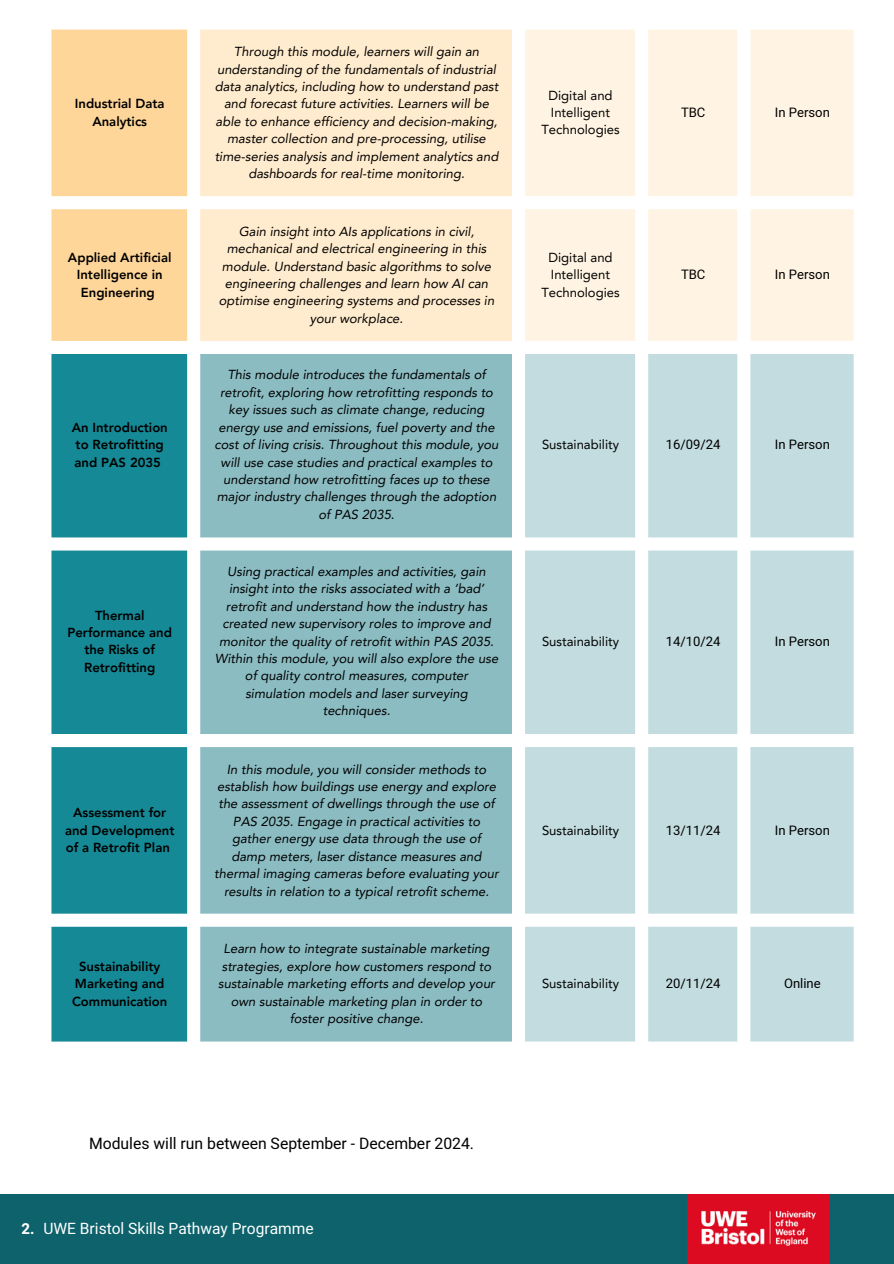
<style>
.page{position:relative;width:894px;height:1264px;background:#fff}
.page>*{position:absolute;margin:0;border:0;box-sizing:border-box;transform-origin:0 0}
.t1{font:15.75px "Heebo";color:#000}
.t2{font:15.6px "Heebo";color:#fff}
.t3{font:700 15px "Heebo";color:#fff}
.t4{font:italic 13.05px/17.4px "Avenir LT Pro";color:#000;text-align:center}
.t5{font:800 13.05px/17.4px "Avenir LT Pro";color:#000;text-align:center}
.t6{font:13.05px/17.4px "Avenir LT Pro";color:#000;text-align:center}
.t7{font:13.05px "Heebo";color:#000}
</style>
<div class="page">
<div style="left:51px;top:30px;width:136px;height:311px;background:#ffd699"></div>
<svg style="left:200px;top:30px;width:312px;height:311px;background:#ffeccf"></svg>
<svg style="left:525px;top:30px;width:328px;height:311px;background:#fff5e6"></svg>
<div style="left:51px;top:354px;width:136px;height:687px;background:#158996"></div>
<div style="left:200px;top:354px;width:312px;height:687px;background:#8bbcc2"></div>
<svg style="left:525px;top:354px;width:328px;height:687px;background:#cbe1e3"></svg>
<div style="left:0;top:1194px;width:893px;height:69px;background:#0d626b"></div>
<img style="left:687px;top:1194px;width:141px;height:69px">
<p class="t5" style="left:75px;top:96px;width:91px">Industrial Data<br>Analytics</p>
<p class="t5" style="left:68px;top:250px;width:105px">Applied Artificial<br>Intelligence in<br>Engineering</p>
<p class="t5" style="left:72px;top:419px;width:98px;text-align:left">An Introduction to Retrofitting and PAS 2035</p>
<p class="t5" style="left:67px;top:607px;width:106px">Thermal<br>Performance and the Risks of<br>Retrofitting</p>
<p class="t5" style="left:65px;top:805px;width:111px">Assessment for and Development of a Retrofit Plan</p>
<p class="t5" style="left:72px;top:958px;width:97px">Sustainability<br>Marketing and<br>Communication</p>
<p class="t4" style="left:215px;top:44px;width:285px">Through this module, learners will gain an understanding of the fundamentals of industrial data analytics, including how to understand past and forecast future activities. Learners will be able to enhance efficiency and decision-making, master collection and pre-processing, utilise time-series analysis and implement analytics and dashboards for real-time monitoring.</p>
<p class="t4" style="left:219px;top:224px;width:277px">Gain insight into AIs applications in civil, mechanical and electrical engineering in this module. Understand basic algorithms to solve engineering challenges and learn how AI can optimise engineering systems and processes in your workplace.</p>
<p class="t4" style="left:214px;top:367px;width:285px">This module introduces the fundamentals of retrofit, exploring how retrofitting responds to key issues such as climate change, reducing energy use and emissions, fuel poverty and the cost of living crisis. Throughout this module, you will use case studies and practical examples to understand how retrofitting faces up to these major industry challenges through the adoption of PAS 2035.</p>
<p class="t4" style="left:215px;top:564px;width:285px">Using practical examples and activities, gain insight into the risks associated with a ‘bad’ retrofit and understand how the industry has created new supervisory roles to improve and monitor the quality of retrofit within PAS 2035.<br>Within this module, you will also explore the use of quality control measures, computer simulation models and laser surveying techniques.</p>
<p class="t4" style="left:214px;top:761px;width:286px">In this module, you will consider methods to establish how buildings use energy and explore the assessment of dwellings through the use of PAS 2035. Engage in practical activities to gather energy use data through the use of damp meters, laser distance measures and thermal imaging cameras before evaluating your results in relation to a typical retrofit scheme.</p>
<p class="t4" style="left:218px;top:941px;width:278px">Learn how to integrate sustainable marketing strategies, explore how customers respond to sustainable marketing efforts and develop your own sustainable marketing plan in order to foster positive change.</p>
<p class="t6" style="left:541px;top:88px;width:80px">Digital and<br>Intelligent<br>Technologies</p>
<p class="t6" style="left:541px;top:250px;width:80px">Digital and<br>Intelligent<br>Technologies</p>
<p class="t7" style="left:680px;top:103px;width:26px">TBC</p>
<p class="t7" style="left:774px;top:103px;width:56px">In Person</p>
<p class="t7" style="left:680px;top:266px;width:26px">TBC</p>
<p class="t7" style="left:774px;top:266px;width:56px">In Person</p>
<p class="t6" style="left:542px;top:437px;width:78px">Sustainability</p>
<p class="t7" style="left:665px;top:435px;width:56px">16/09/24</p>
<p class="t7" style="left:774px;top:435px;width:56px">In Person</p>
<p class="t6" style="left:542px;top:633px;width:78px">Sustainability</p>
<p class="t7" style="left:665px;top:632px;width:56px">14/10/24</p>
<p class="t7" style="left:774px;top:632px;width:56px">In Person</p>
<p class="t6" style="left:542px;top:822px;width:78px">Sustainability</p>
<p class="t7" style="left:665px;top:821px;width:56px">13/11/24</p>
<p class="t7" style="left:774px;top:821px;width:56px">In Person</p>
<p class="t6" style="left:542px;top:976px;width:78px">Sustainability</p>
<p class="t7" style="left:665px;top:974px;width:56px">20/11/24</p>
<p class="t7" style="left:783px;top:974px;width:38px">Online</p>
<h1 class="t1" style="left:89px;top:1132px;width:386px">Modules will run between September - December 2024.</h1>
<p class="t3" style="left:22px;top:1217px;width:15px">2.</p>
<p class="t2" style="left:43px;top:1217px;width:272px">UWE Bristol Skills Pathway Programme</p>
</div>
